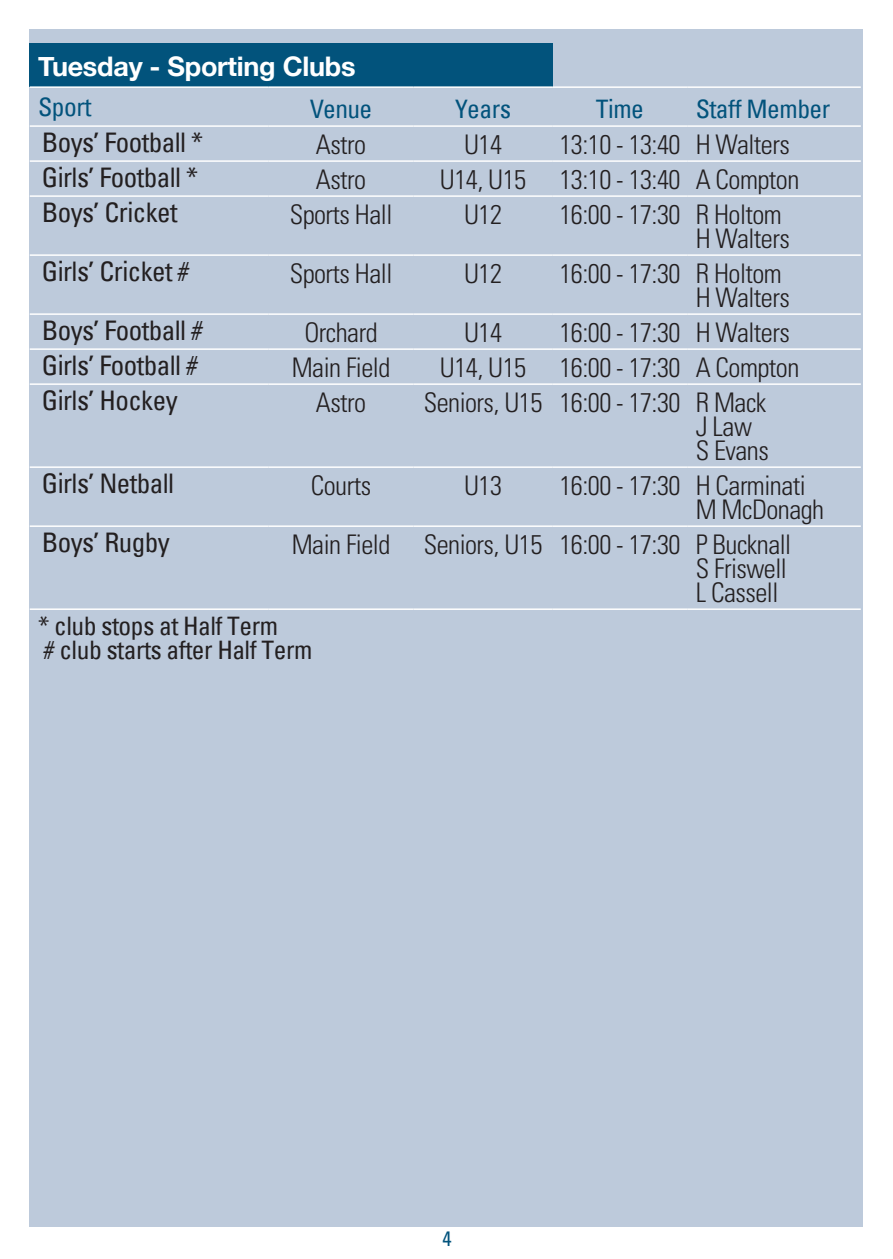
<style>
.page{position:relative;width:893px;height:1259px;background:#fff}
.page>*{position:absolute;margin:0;border:0;box-sizing:border-box;transform-origin:0 0}
.t1{font:300 condensed 27px/24px "Univers";letter-spacing:-.02em;color:#231f20}
.t2{font:condensed 27px "Univers";letter-spacing:-.02em;color:#231f20}
.t3{font:700 27px "Helvetica Neue";letter-spacing:-.01em;color:#fff}
.t4{font:condensed 25.5px/24px "Univers";letter-spacing:-.02em;color:#231f20}
.t5{font:condensed 25.5px "Univers";letter-spacing:-.02em;color:#02537c}
.t6{font:condensed 20.7px "Univers";color:#02537c}
</style>
<div class="page">
<div style="left:29px;top:29px;width:833px;height:1197px;background:#bdcadb"></div>
<div style="left:30px;top:44px;width:523px;height:43px;background:#02537c"></div>
<hr style="left:30px;top:86px;width:239px;height:2px;background:#fff">
<hr style="left:269px;top:86px;width:144px;height:2px;background:#fff">
<hr style="left:413px;top:86px;width:140px;height:2px;background:#fff">
<hr style="left:553px;top:86px;width:134px;height:2px;background:#fff">
<hr style="left:687px;top:86px;width:174px;height:2px;background:#fff">
<hr style="left:30px;top:125px;width:239px;height:2px;background:#fff">
<hr style="left:269px;top:125px;width:144px;height:2px;background:#fff">
<hr style="left:413px;top:125px;width:140px;height:2px;background:#fff">
<hr style="left:553px;top:125px;width:134px;height:2px;background:#fff">
<hr style="left:687px;top:125px;width:174px;height:2px;background:#fff">
<hr style="left:30px;top:160px;width:239px;height:2px;background:#fff">
<hr style="left:269px;top:160px;width:144px;height:2px;background:#fff">
<hr style="left:413px;top:160px;width:140px;height:2px;background:#fff">
<hr style="left:553px;top:160px;width:134px;height:2px;background:#fff">
<hr style="left:687px;top:160px;width:174px;height:2px;background:#fff">
<hr style="left:30px;top:195px;width:239px;height:2px;background:#fff">
<hr style="left:269px;top:195px;width:144px;height:2px;background:#fff">
<hr style="left:413px;top:195px;width:140px;height:2px;background:#fff">
<hr style="left:553px;top:195px;width:134px;height:2px;background:#fff">
<hr style="left:687px;top:195px;width:174px;height:2px;background:#fff">
<hr style="left:30px;top:254px;width:239px;height:2px;background:#fff">
<hr style="left:269px;top:254px;width:144px;height:2px;background:#fff">
<hr style="left:413px;top:254px;width:140px;height:2px;background:#fff">
<hr style="left:553px;top:254px;width:134px;height:2px;background:#fff">
<hr style="left:687px;top:254px;width:174px;height:2px;background:#fff">
<hr style="left:30px;top:313px;width:239px;height:2px;background:#fff">
<hr style="left:269px;top:313px;width:144px;height:2px;background:#fff">
<hr style="left:413px;top:313px;width:140px;height:2px;background:#fff">
<hr style="left:553px;top:313px;width:134px;height:2px;background:#fff">
<hr style="left:687px;top:313px;width:174px;height:2px;background:#fff">
<hr style="left:30px;top:348px;width:239px;height:2px;background:#fff">
<hr style="left:269px;top:348px;width:144px;height:2px;background:#fff">
<hr style="left:413px;top:348px;width:140px;height:2px;background:#fff">
<hr style="left:553px;top:348px;width:134px;height:2px;background:#fff">
<hr style="left:687px;top:348px;width:174px;height:2px;background:#fff">
<hr style="left:30px;top:383px;width:239px;height:2px;background:#fff">
<hr style="left:269px;top:383px;width:144px;height:2px;background:#fff">
<hr style="left:413px;top:383px;width:140px;height:2px;background:#fff">
<hr style="left:553px;top:383px;width:134px;height:2px;background:#fff">
<hr style="left:687px;top:383px;width:174px;height:2px;background:#fff">
<hr style="left:30px;top:466px;width:239px;height:2px;background:#fff">
<hr style="left:269px;top:466px;width:144px;height:2px;background:#fff">
<hr style="left:413px;top:466px;width:140px;height:2px;background:#fff">
<hr style="left:553px;top:466px;width:134px;height:2px;background:#fff">
<hr style="left:687px;top:466px;width:174px;height:2px;background:#fff">
<hr style="left:30px;top:525px;width:239px;height:2px;background:#fff">
<hr style="left:269px;top:525px;width:144px;height:2px;background:#fff">
<hr style="left:413px;top:525px;width:140px;height:2px;background:#fff">
<hr style="left:553px;top:525px;width:134px;height:2px;background:#fff">
<hr style="left:687px;top:525px;width:174px;height:2px;background:#fff">
<hr style="left:30px;top:608px;width:239px;height:2px;background:#fff">
<hr style="left:269px;top:608px;width:144px;height:2px;background:#fff">
<hr style="left:413px;top:608px;width:140px;height:2px;background:#fff">
<hr style="left:553px;top:608px;width:134px;height:2px;background:#fff">
<hr style="left:687px;top:608px;width:174px;height:2px;background:#fff">
<p class="t3" style="left:38px;top:45px;width:319px">Tuesday - Sporting Clubs</p>
<p class="t5" style="left:38px;top:90px;width:55px">Sport</p>
<p class="t5" style="left:310px;top:92px;width:64px">Venue</p>
<p class="t5" style="left:455px;top:92px;width:58px">Years</p>
<p class="t5" style="left:596px;top:92px;width:50px">Time</p>
<p class="t5" style="left:696px;top:92px;width:136px">Staff Member</p>
<p class="t2" style="left:42px;top:125px;width:163px">Boys’ Football *</p>
<p class="t1" style="left:316px;top:133px;width:52px">Astro</p>
<p class="t1" style="left:464px;top:133px;width:39px">U14</p>
<p class="t1" style="left:559px;top:133px;width:232px">13:10 - 13:40 H Walters</p>
<p class="t2" style="left:42px;top:160px;width:158px">Girls’ Football *</p>
<p class="t1" style="left:316px;top:168px;width:52px">Astro</p>
<p class="t1" style="left:440px;top:168px;width:361px">U14, U15 13:10 - 13:40 A Compton</p>
<p class="t2" style="left:42px;top:195px;width:137px">Boys’ Cricket</p>
<p class="t1" style="left:290px;top:203px;width:104px">Sports Hall</p>
<p class="t1" style="left:464px;top:203px;width:39px">U12</p>
<p class="t1" style="left:559px;top:203px;width:232px;text-align:right">16:00 - 17:30 R Holtom<br>H Walters</p>
<p class="t2" style="left:42px;top:254px;width:149px">Girls’ Cricket #</p>
<p class="t1" style="left:290px;top:262px;width:104px">Sports Hall</p>
<p class="t1" style="left:464px;top:262px;width:39px">U12</p>
<p class="t1" style="left:559px;top:262px;width:232px;text-align:right">16:00 - 17:30 R Holtom<br>H Walters</p>
<p class="t2" style="left:42px;top:313px;width:163px">Boys’ Football #</p>
<p class="t1" style="left:304px;top:321px;width:75px">Orchard</p>
<p class="t1" style="left:464px;top:321px;width:39px">U14</p>
<p class="t1" style="left:559px;top:321px;width:232px">16:00 - 17:30 H Walters</p>
<p class="t2" style="left:42px;top:348px;width:158px">Girls’ Football #</p>
<p class="t1" style="left:292px;top:356px;width:100px">Main Field</p>
<p class="t1" style="left:440px;top:356px;width:361px">U14, U15 16:00 - 17:30 A Compton</p>
<p class="t2" style="left:42px;top:383px;width:137px">Girls’ Hockey</p>
<p class="t1" style="left:316px;top:391px;width:52px">Astro</p>
<p class="t1" style="left:696px;top:391px;width:75px;text-indent:-272px">Seniors, U15 16:00 - 17:30 R Mack<br>J Law<br>S Evans</p>
<p class="t2" style="left:42px;top:466px;width:134px">Girls’ Netball</p>
<p class="t1" style="left:311px;top:474px;width:62px">Courts</p>
<p class="t1" style="left:464px;top:474px;width:39px">U13</p>
<p class="t1" style="left:696px;top:474px;width:130px;text-indent:-136px">16:00 - 17:30 H Carminati<br>M McDonagh</p>
<p class="t2" style="left:42px;top:525px;width:130px">Boys’ Rugby</p>
<p class="t1" style="left:696px;top:533px;width:97px;text-indent:-404px">Main Field Seniors, U15 16:00 - 17:30 P Bucknall<br>S Friswell<br>L Cassell</p>
<p class="t4" style="left:38px;top:614px;width:276px">* club stops at Half Term<br># club starts after Half Term</p>
<p class="t6" style="left:443px;top:1225px;width:11px">4</p>
</div>
